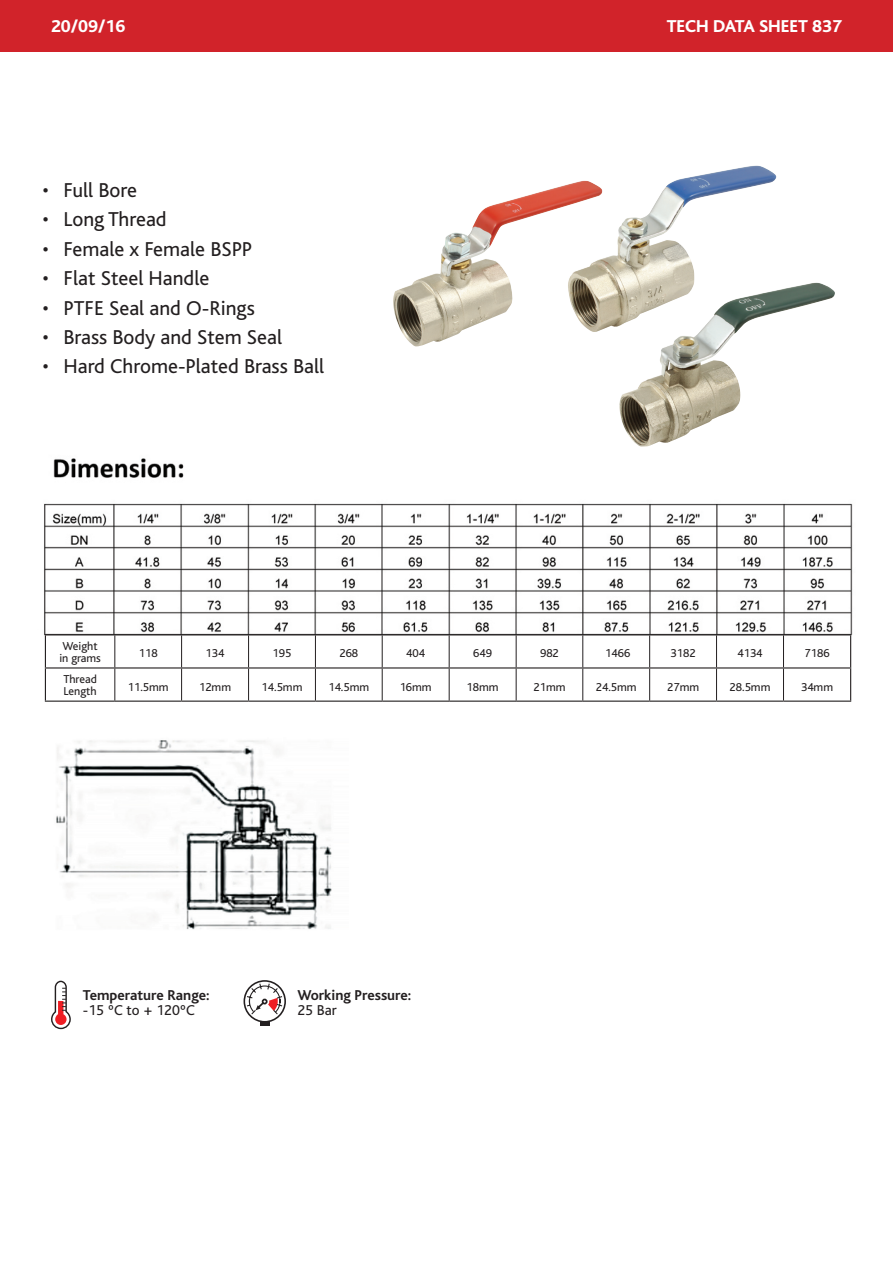
<style>
.page{position:relative;width:893px;height:1263px;background:#fff}
.page>*{position:absolute;margin:0;border:0;box-sizing:border-box;transform-origin:0 0}
.t1{font:21px "Bliss";color:#231f20}
.t2{font:800 18px "Bliss";color:#fff}
.Technical_Body_Copy{font:700 15px/15px "Bliss";color:#231f20}
.t3{font:12px/12px "Bliss";color:#231f20}
.s1{font-weight:400}
</style>
<div class="page">
<img style="left:44px;top:458px;width:809px;height:191px">
<img style="left:56px;top:740px;width:276px;height:190px">
<div style="left:0;top:0;width:893px;height:51px;background:#d1232a"></div>
<hr style="left:114px;top:635px;width:1px;height:32px;background:#231f20">
<hr style="left:181px;top:635px;width:1px;height:32px;background:#231f20">
<hr style="left:248px;top:635px;width:1px;height:32px;background:#231f20">
<hr style="left:315px;top:635px;width:1px;height:32px;background:#231f20">
<hr style="left:382px;top:635px;width:1px;height:32px;background:#231f20">
<hr style="left:449px;top:635px;width:1px;height:32px;background:#231f20">
<hr style="left:516px;top:635px;width:1px;height:32px;background:#231f20">
<hr style="left:582px;top:635px;width:1px;height:32px;background:#231f20">
<hr style="left:649px;top:635px;width:1px;height:32px;background:#231f20">
<hr style="left:716px;top:635px;width:1px;height:32px;background:#231f20">
<hr style="left:783px;top:635px;width:1px;height:32px;background:#231f20">
<hr style="left:114px;top:668px;width:1px;height:32px;background:#231f20">
<hr style="left:181px;top:668px;width:1px;height:32px;background:#231f20">
<hr style="left:248px;top:668px;width:1px;height:32px;background:#231f20">
<hr style="left:315px;top:668px;width:1px;height:32px;background:#231f20">
<hr style="left:382px;top:668px;width:1px;height:32px;background:#231f20">
<hr style="left:449px;top:668px;width:1px;height:32px;background:#231f20">
<hr style="left:516px;top:668px;width:1px;height:32px;background:#231f20">
<hr style="left:582px;top:668px;width:1px;height:32px;background:#231f20">
<hr style="left:649px;top:668px;width:1px;height:32px;background:#231f20">
<hr style="left:716px;top:668px;width:1px;height:32px;background:#231f20">
<hr style="left:783px;top:668px;width:1px;height:32px;background:#231f20">
<hr style="left:45px;top:634px;width:70px;height:1px;background:#231f20">
<hr style="left:45px;top:635px;width:1px;height:32px;background:#231f20">
<hr style="left:115px;top:634px;width:67px;height:1px;background:#231f20">
<hr style="left:182px;top:634px;width:67px;height:1px;background:#231f20">
<hr style="left:249px;top:634px;width:66px;height:1px;background:#231f20">
<hr style="left:315px;top:634px;width:67px;height:1px;background:#231f20">
<hr style="left:382px;top:634px;width:67px;height:1px;background:#231f20">
<hr style="left:449px;top:634px;width:67px;height:1px;background:#231f20">
<hr style="left:516px;top:634px;width:67px;height:1px;background:#231f20">
<hr style="left:583px;top:634px;width:67px;height:1px;background:#231f20">
<hr style="left:650px;top:634px;width:66px;height:1px;background:#231f20">
<hr style="left:716px;top:634px;width:67px;height:1px;background:#231f20">
<hr style="left:783px;top:634px;width:68px;height:1px;background:#231f20">
<hr style="left:850px;top:635px;width:1px;height:32px;background:#231f20">
<hr style="left:45px;top:667px;width:70px;height:1px;background:#231f20">
<hr style="left:45px;top:668px;width:1px;height:32px;background:#231f20">
<hr style="left:115px;top:667px;width:67px;height:1px;background:#231f20">
<hr style="left:182px;top:667px;width:67px;height:1px;background:#231f20">
<hr style="left:249px;top:667px;width:66px;height:1px;background:#231f20">
<hr style="left:315px;top:667px;width:67px;height:1px;background:#231f20">
<hr style="left:382px;top:667px;width:67px;height:1px;background:#231f20">
<hr style="left:449px;top:667px;width:67px;height:1px;background:#231f20">
<hr style="left:516px;top:667px;width:67px;height:1px;background:#231f20">
<hr style="left:583px;top:667px;width:67px;height:1px;background:#231f20">
<hr style="left:650px;top:667px;width:66px;height:1px;background:#231f20">
<hr style="left:716px;top:667px;width:67px;height:1px;background:#231f20">
<hr style="left:783px;top:667px;width:68px;height:1px;background:#231f20">
<hr style="left:850px;top:668px;width:1px;height:32px;background:#231f20">
<hr style="left:45px;top:700px;width:70px;height:2px;background:#231f20">
<hr style="left:115px;top:700px;width:67px;height:2px;background:#231f20">
<hr style="left:182px;top:700px;width:67px;height:2px;background:#231f20">
<hr style="left:249px;top:700px;width:66px;height:2px;background:#231f20">
<hr style="left:315px;top:700px;width:67px;height:2px;background:#231f20">
<hr style="left:382px;top:700px;width:67px;height:2px;background:#231f20">
<hr style="left:449px;top:700px;width:67px;height:2px;background:#231f20">
<hr style="left:516px;top:700px;width:67px;height:2px;background:#231f20">
<hr style="left:583px;top:700px;width:67px;height:2px;background:#231f20">
<hr style="left:650px;top:700px;width:66px;height:2px;background:#231f20">
<hr style="left:716px;top:700px;width:67px;height:2px;background:#231f20">
<hr style="left:783px;top:700px;width:68px;height:2px;background:#231f20">
<svg style="left:51px;top:981px;width:20px;height:48px"></svg>
<div style="left:260px;top:1018px;width:10px;height:8px;background:#231f20"></div>
<svg style="left:244px;top:981px;width:41px;height:41px"></svg>
<div style="left:244px;top:980px;width:42px;height:42px;border:2px solid #231f20;border-radius:50%"></div>
<svg style="left:246px;top:982px;width:37px;height:33px"></svg>
<img style="left:393px;top:184px;width:175px;height:163px">
<img style="left:568px;top:166px;width:209px;height:166px">
<img style="left:619px;top:283px;width:216px;height:164px">
<p class="t2" style="left:51px;top:17px;width:76px">20/09/16</p>
<p class="t2" style="left:667px;top:16px;width:177px">TECH DATA SHEET 837</p>
<p class="t1" style="left:43px;top:179px;width:96px">• Full Bore</p>
<p class="t1" style="left:43px;top:208px;width:126px">• Long Thread</p>
<p class="t1" style="left:43px;top:238px;width:211px">• Female x Female BSPP</p>
<p class="t1" style="left:43px;top:267px;width:168px">• Flat Steel Handle</p>
<p class="t1" style="left:43px;top:297px;width:214px">• PTFE Seal and O-Rings</p>
<p class="t1" style="left:43px;top:326px;width:241px">• Brass Body and Stem Seal</p>
<p class="t1" style="left:43px;top:356px;width:283px">• Hard Chrome-Plated Brass Ball</p>
<p class="t3" style="left:59px;top:640px;width:43px">Weight in grams</p>
<p class="t3" style="left:139px;top:648px;width:20px">118</p>
<p class="t3" style="left:206px;top:648px;width:20px">134</p>
<p class="t3" style="left:273px;top:648px;width:20px">195</p>
<p class="t3" style="left:339px;top:648px;width:20px">268</p>
<p class="t3" style="left:406px;top:648px;width:20px">404</p>
<p class="t3" style="left:473px;top:648px;width:20px">649</p>
<p class="t3" style="left:540px;top:648px;width:20px">982</p>
<p class="t3" style="left:605px;top:648px;width:27px">1466</p>
<p class="t3" style="left:670px;top:648px;width:27px">3182</p>
<p class="t3" style="left:737px;top:648px;width:27px">4134</p>
<p class="t3" style="left:804px;top:648px;width:27px">7186</p>
<p class="t3" style="left:63px;top:673px;width:35px">Thread<br>Length</p>
<p class="t3" style="left:128px;top:681px;width:42px">11.5mm</p>
<p class="t3" style="left:199px;top:681px;width:34px">12mm</p>
<p class="t3" style="left:262px;top:681px;width:42px">14.5mm</p>
<p class="t3" style="left:328px;top:681px;width:42px">14.5mm</p>
<p class="t3" style="left:400px;top:681px;width:34px">16mm</p>
<p class="t3" style="left:467px;top:681px;width:34px">18mm</p>
<p class="t3" style="left:533px;top:681px;width:34px">21mm</p>
<p class="t3" style="left:596px;top:681px;width:42px">24.5mm</p>
<p class="t3" style="left:667px;top:681px;width:34px">27mm</p>
<p class="t3" style="left:730px;top:681px;width:42px">28.5mm</p>
<p class="t3" style="left:801px;top:681px;width:34px">34mm</p>
<p class="Technical_Body_Copy" style="left:83px;top:987px;width:128px">Temperature Range: <span class="s1">-15 ºC to + 120ºC</span></p>
<p class="Technical_Body_Copy" style="left:297px;top:987px;width:116px">Working Pressure:<br><span class="s1">25 Bar</span></p>
</div>
